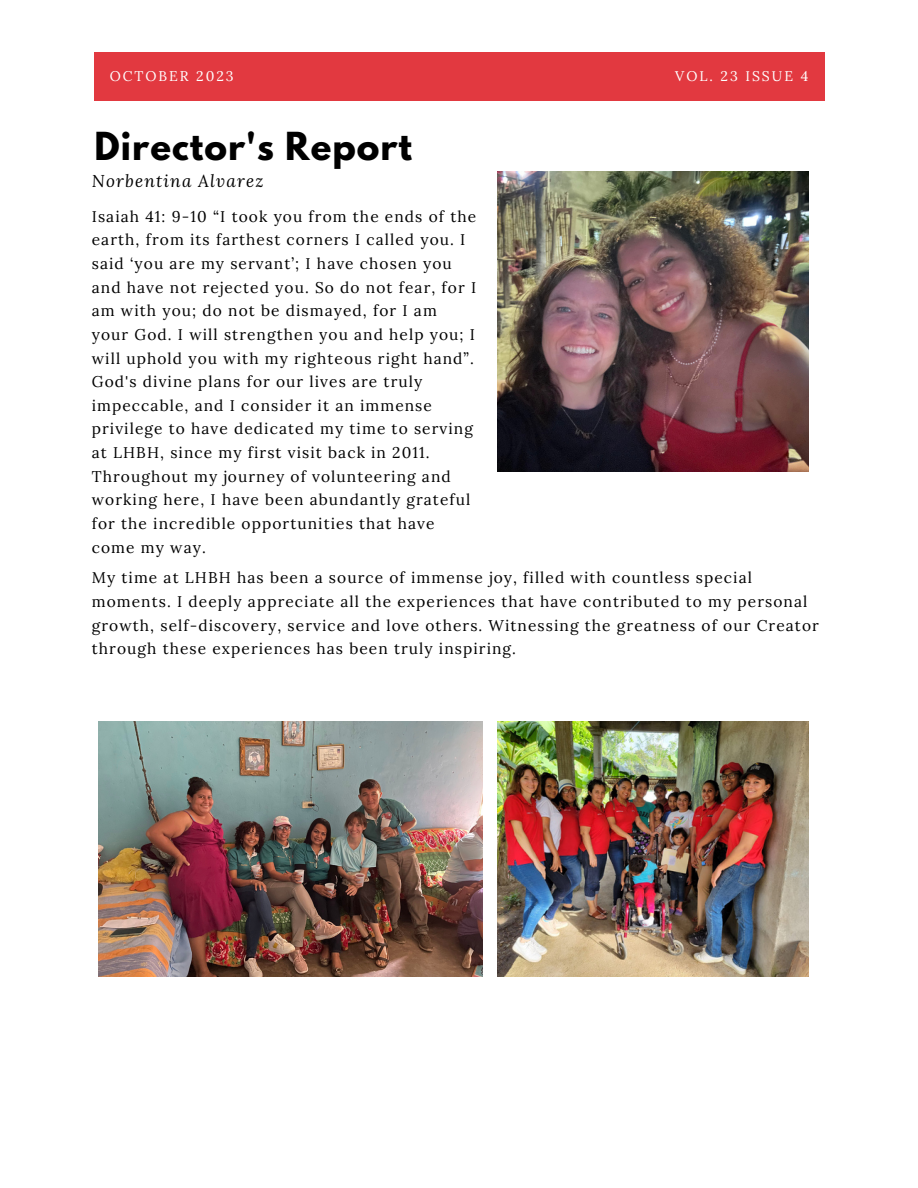
<style>
.page{position:relative;width:918px;height:1188px;background:#fff}
.page>*{position:absolute;margin:0;border:0;box-sizing:border-box;transform-origin:0 0}
.t1{font:700 34.2px "League Spartan";letter-spacing:.03em;color:#000}
.t2{font:italic 17.1px "Lora";letter-spacing:.07em;color:#000}
.t3{font:15.45px/23.7px "Lora";letter-spacing:.07em;color:#000}
.t4{font:13.95px "Lora";letter-spacing:.14em;color:#fff}
</style>
<div class="page">
<div style="left:95px;top:53px;width:730px;height:47px;background:#e23940"></div>
<img style="left:497px;top:172px;width:312px;height:300px">
<img style="left:497px;top:721px;width:312px;height:256px">
<img style="left:98px;top:721px;width:385px;height:256px">
<p class="t4" style="left:110px;top:67px;width:125px">OCTOBER 2023</p>
<p class="t4" style="left:675px;top:67px;width:134px">VOL. 23 ISSUE 4</p>
<p class="t1" style="left:95px;top:130px;width:319px">Director's Report</p>
<p class="t2" style="left:92px;top:169px;width:173px">Norbentina Alvarez</p>
<p class="t3" style="left:92px;top:204px;width:386px">Isaiah 41: 9-10 “I took you from the ends of the earth, from its farthest corners I called you. I said ‘you are my servant’; I have chosen you and have not rejected you. So do not fear, for I am with you; do not be dismayed, for I am your God. I will strengthen you and help you; I will uphold you with my righteous right hand”.</p>
<p class="t3" style="left:92px;top:370px;width:383px">God's divine plans for our lives are truly impeccable, and I consider it an immense privilege to have dedicated my time to serving at LHBH, since my first visit back in 2011.<br>Throughout my journey of volunteering and working here, I have been abundantly grateful for the incredible opportunities that have come my way.</p>
<p class="t3" style="left:92px;top:566px;width:729px">My time at LHBH has been a source of immense joy, filled with countless special moments. I deeply appreciate all the experiences that have contributed to my personal growth, self-discovery, service and love others. Witnessing the greatness of our Creator through these experiences has been truly inspiring.</p>
</div>
